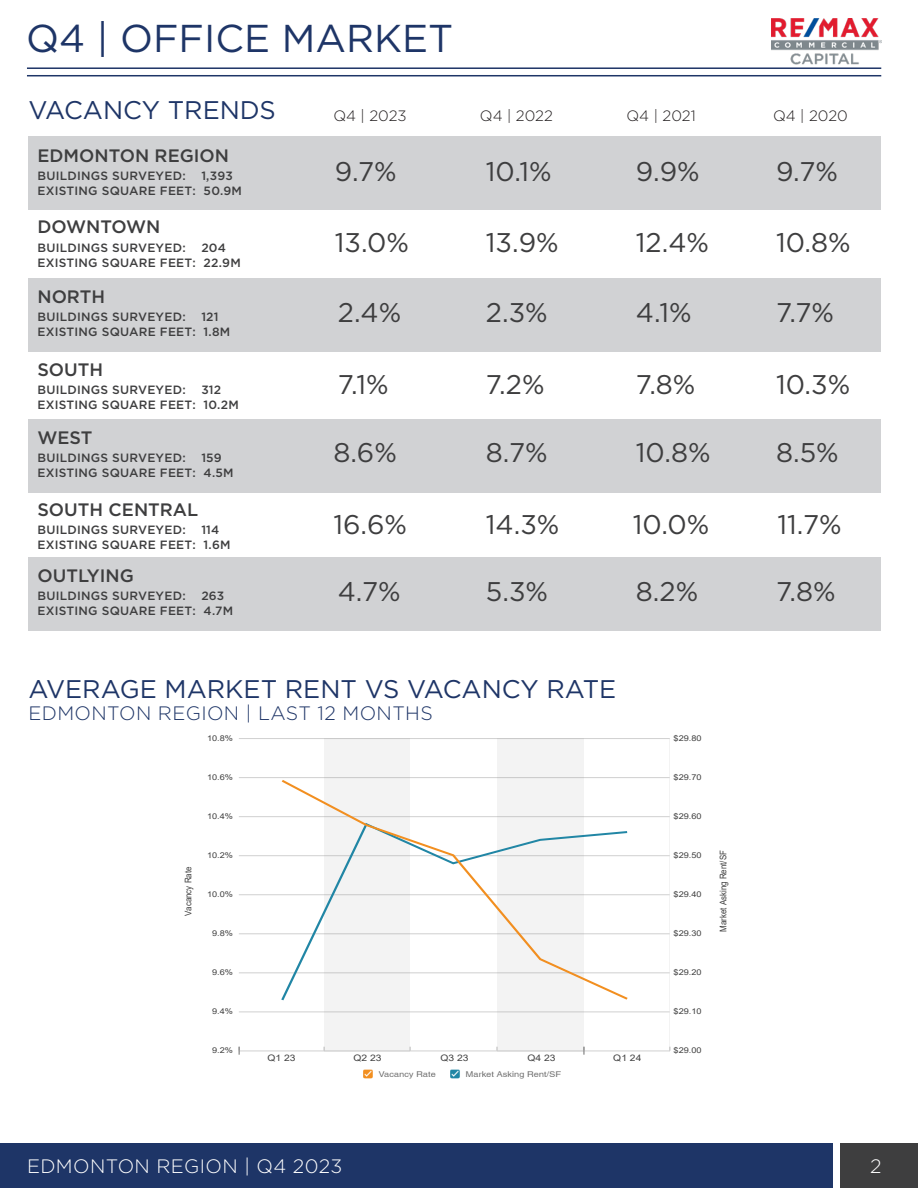
<style>
.page{position:relative;width:918px;height:1188px;background:#fff}
.page>*{position:absolute;margin:0;border:0;box-sizing:border-box;transform-origin:0 0}
.t1{font:38.85px "Gotham";color:#1e3567}
.t2{font:27px "Gotham";color:#3e3e3f}
.t3{font:25.5px "Gotham";color:#1e3567}
.t4{font:300 19.35px "Gotham";letter-spacing:.02em;color:#1e3567}
.t5{font:300 19.35px "Gotham";letter-spacing:.02em;color:#fff}
.t6{font:500 18px "Gotham";color:#3e3e3f}
.t7{font:300 15px "Gotham";color:#231f20}
.t8{font:500 12px "Gotham";letter-spacing:.02em;color:#3e3e3f}
.t9{font:9.15px "Arial";color:#404040;scale:.87 1}
.t10{font:9px "Arial";color:#404040;scale:1.15 1}
.t11{font:7.95px "Arial";color:#404040;scale:1.15 1}
</style>
<div class="page">
<img style="left:771px;top:19px;width:110px;height:46px">
<hr style="left:27px;top:67px;width:854px;height:2px;background:#1e3567">
<hr style="left:27px;top:75px;width:854px;height:1px;background:#1e3567">
<div style="left:0;top:1143px;width:833px;height:45px;background:#1e3567"></div>
<div style="left:840px;top:1143px;width:78px;height:45px;background:#3e3e3f"></div>
<div style="left:28px;top:136px;width:853px;height:74px;background:#d1d2d4"></div>
<div style="left:28px;top:278px;width:853px;height:74px;background:#d1d2d4"></div>
<div style="left:28px;top:419px;width:853px;height:73px;background:#d1d2d4"></div>
<div style="left:28px;top:557px;width:853px;height:73px;background:#d1d2d4"></div>
<hr style="left:239px;top:1051px;width:431px;height:1px;background:#ccc">
<hr style="left:239px;top:1012px;width:431px;height:1px;background:#ccc">
<hr style="left:239px;top:973px;width:431px;height:1px;background:#ccc">
<hr style="left:239px;top:934px;width:431px;height:1px;background:#ccc">
<hr style="left:239px;top:895px;width:431px;height:1px;background:#ccc">
<hr style="left:239px;top:855px;width:431px;height:1px;background:#ccc">
<hr style="left:239px;top:816px;width:431px;height:1px;background:#ccc">
<hr style="left:239px;top:777px;width:431px;height:1px;background:#ccc">
<hr style="left:239px;top:738px;width:431px;height:1px;background:#ccc">
<div style="left:324px;top:738px;width:86px;height:314px;background:#f3f3f3"></div>
<div style="left:497px;top:738px;width:87px;height:314px;background:#f3f3f3"></div>
<svg style="left:279px;top:780px;width:351px;height:221px"></svg>
<img style="left:363px;top:1069px;width:198px;height:10px">
<p class="t1" style="left:26px;top:16px;width:429px">Q4 | OFFICE MARKET</p>
<p class="t3" style="left:28px;top:96px;width:249px">VACANCY TRENDS</p>
<p class="t7" style="left:333px;top:106px;width:75px">Q4 | 2023</p>
<p class="t7" style="left:480px;top:106px;width:75px">Q4 | 2022</p>
<p class="t7" style="left:627px;top:106px;width:71px">Q4 | 2021</p>
<p class="t7" style="left:773px;top:106px;width:76px">Q4 | 2020</p>
<p class="t6" style="left:37px;top:144px;width:193px">EDMONTON REGION</p>
<p class="t8" style="left:37px;top:168px;width:150px">BUILDINGS SURVEYED:</p>
<p class="t8" style="left:201px;top:168px;width:33px">1,393</p>
<p class="t8" style="left:37px;top:183px;width:206px">EXISTING SQUARE FEET: 50.9M</p>
<p class="t2" style="left:335px;top:157px;width:63px">9.7%</p>
<p class="t2" style="left:486px;top:157px;width:67px">10.1%</p>
<p class="t2" style="left:636px;top:157px;width:65px">9.9%</p>
<p class="t2" style="left:776px;top:157px;width:63px">9.7%</p>
<p class="t6" style="left:37px;top:215px;width:124px">DOWNTOWN</p>
<p class="t8" style="left:37px;top:240px;width:150px">BUILDINGS SURVEYED:</p>
<p class="t8" style="left:201px;top:240px;width:26px">204</p>
<p class="t8" style="left:37px;top:255px;width:205px">EXISTING SQUARE FEET: 22.9M</p>
<p class="t6" style="left:37px;top:285px;width:69px">NORTH</p>
<p class="t8" style="left:37px;top:309px;width:150px">BUILDINGS SURVEYED:</p>
<p class="t8" style="left:201px;top:309px;width:19px">121</p>
<p class="t8" style="left:37px;top:324px;width:194px">EXISTING SQUARE FEET: 1.8M</p>
<p class="t6" style="left:37px;top:357px;width:67px">SOUTH</p>
<p class="t8" style="left:37px;top:382px;width:150px">BUILDINGS SURVEYED:</p>
<p class="t8" style="left:201px;top:382px;width:22px">312</p>
<p class="t8" style="left:37px;top:397px;width:203px">EXISTING SQUARE FEET: 10.2M</p>
<p class="t6" style="left:37px;top:425px;width:57px">WEST</p>
<p class="t8" style="left:37px;top:450px;width:150px">BUILDINGS SURVEYED:</p>
<p class="t8" style="left:201px;top:450px;width:22px">159</p>
<p class="t8" style="left:37px;top:465px;width:198px">EXISTING SQUARE FEET: 4.5M</p>
<p class="t6" style="left:37px;top:497px;width:162px">SOUTH CENTRAL</p>
<p class="t8" style="left:37px;top:522px;width:150px">BUILDINGS SURVEYED:</p>
<p class="t8" style="left:201px;top:522px;width:20px">114</p>
<p class="t8" style="left:37px;top:537px;width:195px">EXISTING SQUARE FEET: 1.6M</p>
<p class="t6" style="left:37px;top:563px;width:98px">OUTLYING</p>
<p class="t8" style="left:37px;top:588px;width:150px">BUILDINGS SURVEYED:</p>
<p class="t8" style="left:201px;top:588px;width:25px">263</p>
<p class="t8" style="left:37px;top:603px;width:197px">EXISTING SQUARE FEET: 4.7M</p>
<p class="t2" style="left:335px;top:228px;width:76px">13.0%</p>
<p class="t2" style="left:486px;top:228px;width:74px">13.9%</p>
<p class="t2" style="left:636px;top:228px;width:75px">12.4%</p>
<p class="t2" style="left:776px;top:228px;width:76px">10.8%</p>
<p class="t2" style="left:338px;top:297px;width:65px">2.4%</p>
<p class="t2" style="left:486px;top:297px;width:63px">2.3%</p>
<p class="t2" style="left:636px;top:297px;width:57px">4.1%</p>
<p class="t2" style="left:776px;top:297px;width:60px">7.7%</p>
<p class="t2" style="left:338px;top:370px;width:52px">7.1%</p>
<p class="t2" style="left:486px;top:370px;width:60px">7.2%</p>
<p class="t2" style="left:636px;top:370px;width:61px">7.8%</p>
<p class="t2" style="left:776px;top:370px;width:76px">10.3%</p>
<p class="t2" style="left:333px;top:438px;width:65px">8.6%</p>
<p class="t2" style="left:486px;top:438px;width:63px">8.7%</p>
<p class="t2" style="left:636px;top:438px;width:76px">10.8%</p>
<p class="t2" style="left:776px;top:438px;width:64px">8.5%</p>
<p class="t2" style="left:333px;top:510px;width:75px">16.6%</p>
<p class="t2" style="left:486px;top:510px;width:75px">14.3%</p>
<p class="t2" style="left:633px;top:510px;width:78px">10.0%</p>
<p class="t2" style="left:778px;top:510px;width:66px">11.7%</p>
<p class="t2" style="left:338px;top:576px;width:64px">4.7%</p>
<p class="t2" style="left:486px;top:576px;width:64px">5.3%</p>
<p class="t2" style="left:636px;top:576px;width:64px">8.2%</p>
<p class="t2" style="left:776px;top:576px;width:61px">7.8%</p>
<p class="t3" style="left:28px;top:675px;width:589px">AVERAGE MARKET RENT VS VACANCY RATE</p>
<p class="t4" style="left:28px;top:701px;width:406px">EDMONTON REGION | LAST 12 MONTHS</p>
<p class="t11" style="left:207px;top:733px;width:24px">10.8%</p>
<p class="t11" style="left:674px;top:733px;width:26px">$29.80</p>
<p class="t11" style="left:207px;top:772px;width:24px">10.6%</p>
<p class="t11" style="left:674px;top:772px;width:26px">$29.70</p>
<p class="t11" style="left:207px;top:811px;width:24px">10.4%</p>
<p class="t11" style="left:674px;top:811px;width:26px">$29.60</p>
<p class="t9" style="left:182px;top:916px;width:58px;rotate:-90deg">Vacancy Rate</p>
<p class="t11" style="left:207px;top:850px;width:24px">10.2%</p>
<p class="t11" style="left:207px;top:889px;width:24px">10.0%</p>
<p class="t11" style="left:212px;top:928px;width:20px">9.8%</p>
<p class="t11" style="left:674px;top:850px;width:26px">$29.50</p>
<p class="t11" style="left:674px;top:889px;width:26px">$29.40</p>
<p class="t11" style="left:674px;top:928px;width:26px">$29.30</p>
<p class="t9" style="left:717px;top:932px;width:95px;rotate:-90deg">Market Asking Rent/SF</p>
<p class="t11" style="left:212px;top:967px;width:20px">9.6%</p>
<p class="t11" style="left:674px;top:967px;width:26px">$29.20</p>
<p class="t11" style="left:212px;top:1006px;width:20px">9.4%</p>
<p class="t11" style="left:674px;top:1006px;width:26px">$29.10</p>
<p class="t11" style="left:212px;top:1045px;width:20px">9.2%</p>
<p class="t10" style="left:268px;top:1052px;width:26px">Q1 23</p>
<p class="t10" style="left:354px;top:1052px;width:26px">Q2 23</p>
<p class="t10" style="left:440px;top:1052px;width:26px">Q3 23</p>
<p class="t10" style="left:527px;top:1052px;width:26px">Q4 23</p>
<p class="t10" style="left:613px;top:1052px;width:26px">Q1 24</p>
<p class="t11" style="left:674px;top:1045px;width:26px">$29.00</p>
<p class="t5" style="left:27px;top:1154px;width:317px">EDMONTON REGION | Q4 2023</p>
<p class="t5" style="left:870px;top:1154px;width:13px">2</p>
</div>
